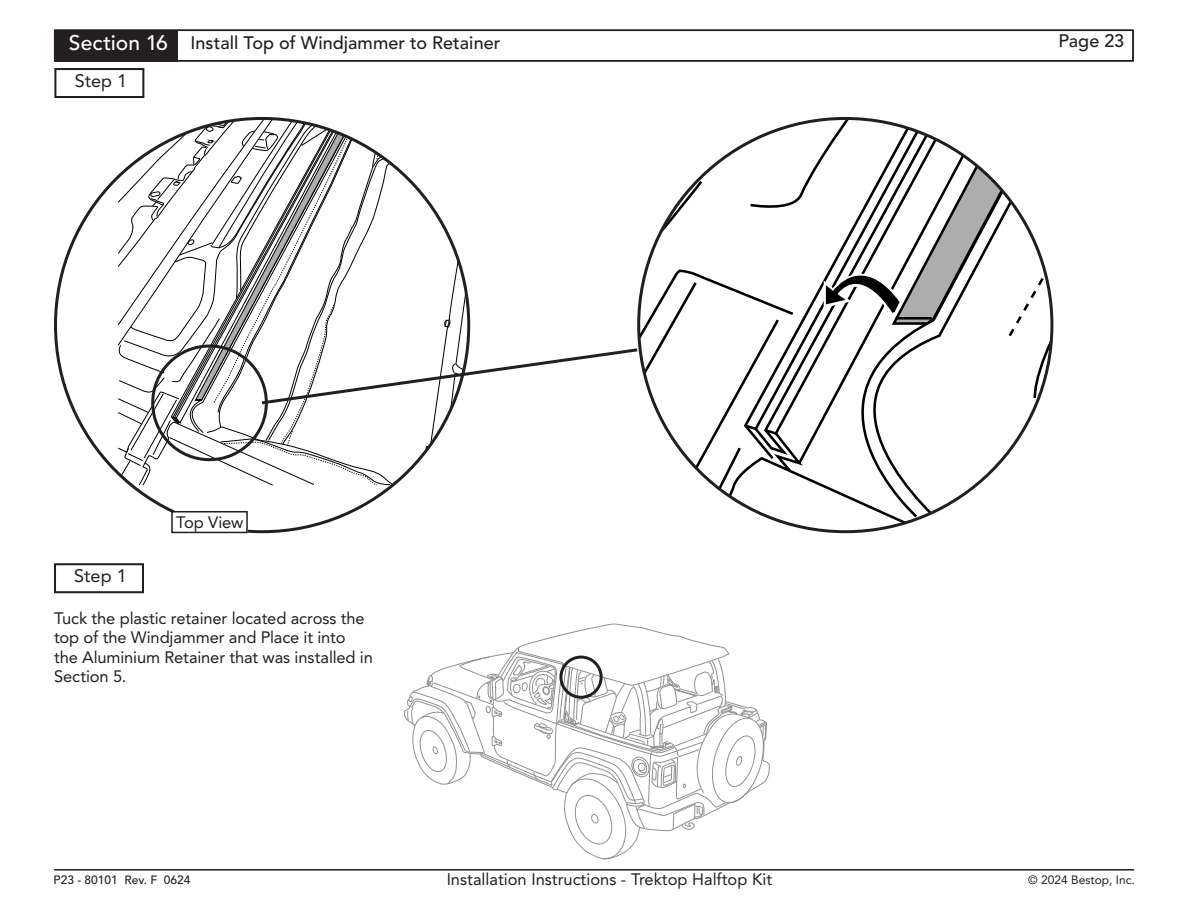
<style>
.page{position:relative;width:1188px;height:918px;background:#fff}
.page>*{position:absolute;margin:0;border:0;box-sizing:border-box;transform-origin:0 0}
.t1{font:500 21px "Avenir LT Std";color:#fff}
.t2{font:500 18px "Avenir LT Std";letter-spacing:.005em;color:#231f20}
.t3{font:18px "Avenir LT Std";color:#231f20}
.t4{font:16.5px/19.5px "Avenir LT Std";letter-spacing:-.005em;color:#231f20}
.t5{font:500 12px "Avenir LT Std";color:#231f20}
.t6{font:12px "Avenir LT Std";color:#231f20}
</style>
<div class="page">
<hr style="left:54px;top:869px;width:1080px;height:2px;background:#231f20">
<svg style="left:404px;top:623px;width:366px;height:154px"></svg>
<svg style="left:407px;top:652px;width:361px;height:207px"></svg>
<div style="left:54px;top:30px;width:1080px;height:32px;border:2px solid #231f20"></div>
<div style="left:55px;top:30px;width:123px;height:31px;background:#231f20"></div>
<svg style="left:54px;top:68px;width:91px;height:30px"></svg>
<svg style="left:54px;top:563px;width:90px;height:31px"></svg>
<svg style="left:115px;top:118px;width:937px;height:414px"></svg>
<div style="left:172px;top:512px;width:75px;height:20px;background:#fff"></div>
<div style="left:171px;top:511px;width:77px;height:22px;border:2px solid #231f20"></div>
<div style="left:559px;top:656px;width:44px;height:43px;border:3px solid #231f20;border-radius:50%"></div>
<p class="t1" style="left:69px;top:31px;width:101px">Section 16</p>
<p class="t2" style="left:190px;top:33px;width:312px">Install Top of Windjammer to Retainer</p>
<p class="t3" style="left:75px;top:70px;width:54px">Step 1</p>
<p class="t3" style="left:74px;top:565px;width:54px">Step 1</p>
<p class="t4" style="left:176px;top:513px;width:69px">Top View</p>
<p class="t4" style="left:54px;top:608px;width:320px">Tuck the plastic retainer located across the top of the Windjammer and Place it into the Aluminium Retainer that was installed in Section 5.</p>
<p class="t5" style="left:54px;top:873px;width:138px">P23 - 80101 Rev. F 0624</p>
<p class="t4" style="left:447px;top:870px;width:327px">Installation Instructions - Trektop Halftop Kit</p>
<p class="t2" style="left:1058px;top:30px;width:67px">Page 23</p>
<p class="t6" style="left:1028px;top:873px;width:108px">© 2024 Bestop, Inc.</p>
</div>
